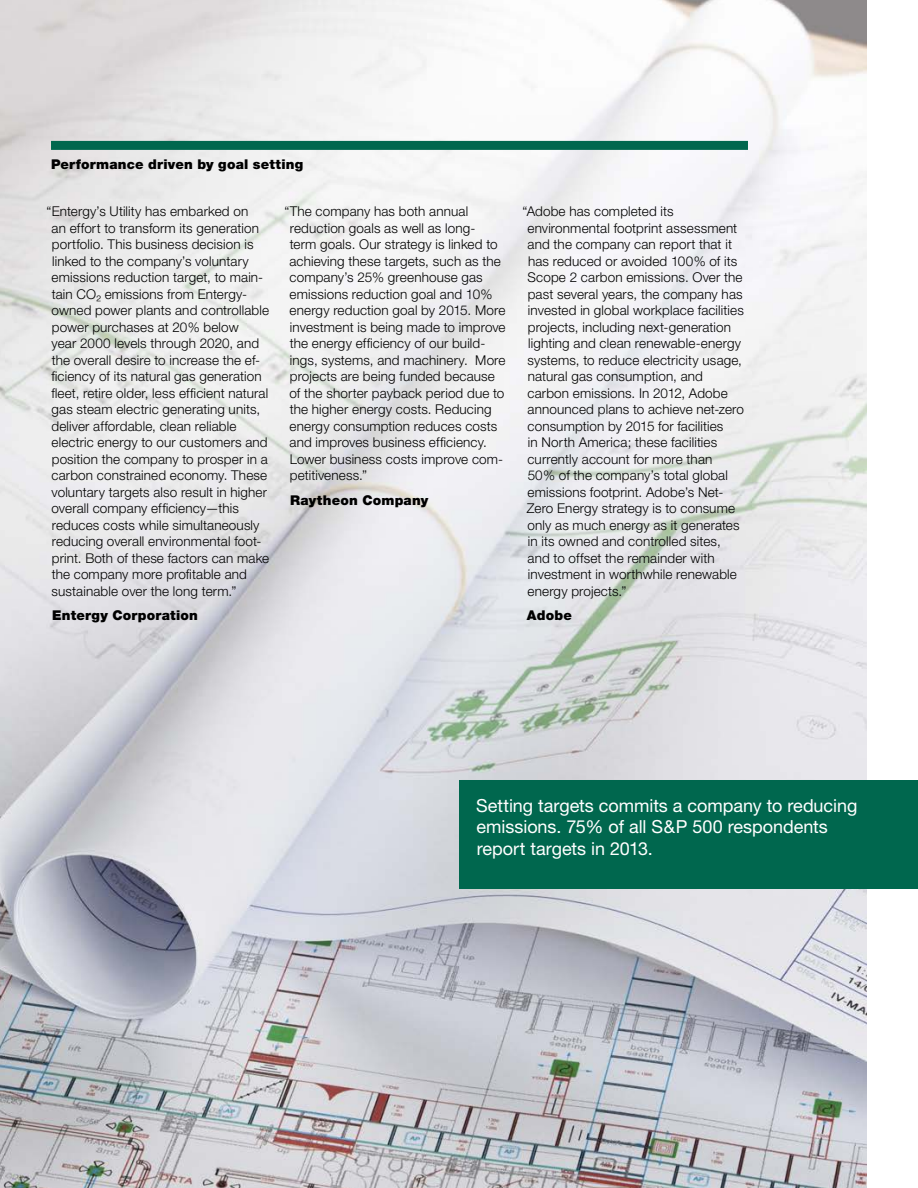
<style>
.page{position:relative;width:918px;height:1188px;background:#fff}
.page>*{position:absolute;margin:0;border:0;box-sizing:border-box;transform-origin:0 0}
.Sector_snapshot_quot{font:18px/21.6px "Helvetica Neue";letter-spacing:-.005em;color:#fff}
.Body_copy{font:300 13.5px/16.5px "Helvetica Neue";letter-spacing:.01em;color:#000}
.Body_copy-2{font:900 13.5px "Helvetica Neue";letter-spacing:.015em;color:#000}
</style>
<div class="page">
<img style="left:0;top:0;width:867px;height:1188px">
<div style="left:51px;top:141px;width:697px;height:9px;background:#00674e"></div>
<div style="left:459px;top:781px;width:459px;height:108px;background:#00674e"></div>
<p class="Body_copy-2" style="left:51px;top:156px;width:254px">Performance driven by goal setting</p>
<p class="Body_copy" style="left:51px;top:203px;width:219px;text-indent:-5px">“Entergy’s Utility has embarked on<br>an effort to transform its generation portfolio. This business decision is linked to the company’s voluntary emissions reduction target, to main&shy;tain CO² emissions from Entergy&shy;owned power plants and controllable power purchases at 20% below<br>year 2000 levels through 2020, and the overall desire to increase the ef&shy;ficiency of its natural gas generation fleet, retire older, less efficient natural gas steam electric generating units, deliver affordable, clean reliable electric energy to our customers and position the company to prosper in a carbon constrained economy. These voluntary targets also result in higher overall company efficiency—this reduces costs while simultaneously reducing overall environmental foot&shy;print. Both of these factors can make the company more profitable and sustainable over the long term.”</p>
<p class="Body_copy-2" style="left:52px;top:608px;width:147px">Entergy Corporation</p>
<p class="Body_copy" style="left:290px;top:203px;width:218px;text-indent:-5px">“The company has both annual reduction goals as well as long-<br>term goals. Our strategy is linked to achieving these targets, such as the company’s 25% greenhouse gas emissions reduction goal and 10% energy reduction goal by 2015. More investment is being made to improve the energy efficiency of our build&shy;ings, systems, and machinery. More projects are being funded because of the shorter payback period due to the higher energy costs. Reducing energy consumption reduces costs and improves business efficiency.<br>Lower business costs improve com&shy;petitiveness.”</p>
<p class="Body_copy-2" style="left:290px;top:492px;width:140px">Raytheon Company</p>
<p class="Body_copy" style="left:527px;top:203px;width:219px;text-indent:-4px">“Adobe has completed its environmental footprint assessment and the company can report that it has reduced or avoided 100% of its Scope 2 carbon emissions. Over the past several years, the company has invested in global workplace facilities projects, including next-generation lighting and clean renewable-energy systems, to reduce electricity usage, natural gas consumption, and carbon emissions. In 2012, Adobe announced plans to achieve net-zero consumption by 2015 for facilities<br>in North America; these facilities currently account for more than<br>50% of the company’s total global emissions footprint. Adobe’s Net-Zero Energy strategy is to consume only as much energy as it generates in its owned and controlled sites, and to offset the remainder with investment in worthwhile renewable energy projects.”</p>
<p class="Body_copy-2" style="left:527px;top:607px;width:46px">Adobe</p>
<p class="Sector_snapshot_quot" style="left:476px;top:794px;width:383px">Setting targets commits a company to reducing emissions. 75% of all S&amp;P 500 respondents report targets in 2013.</p>
</div>
